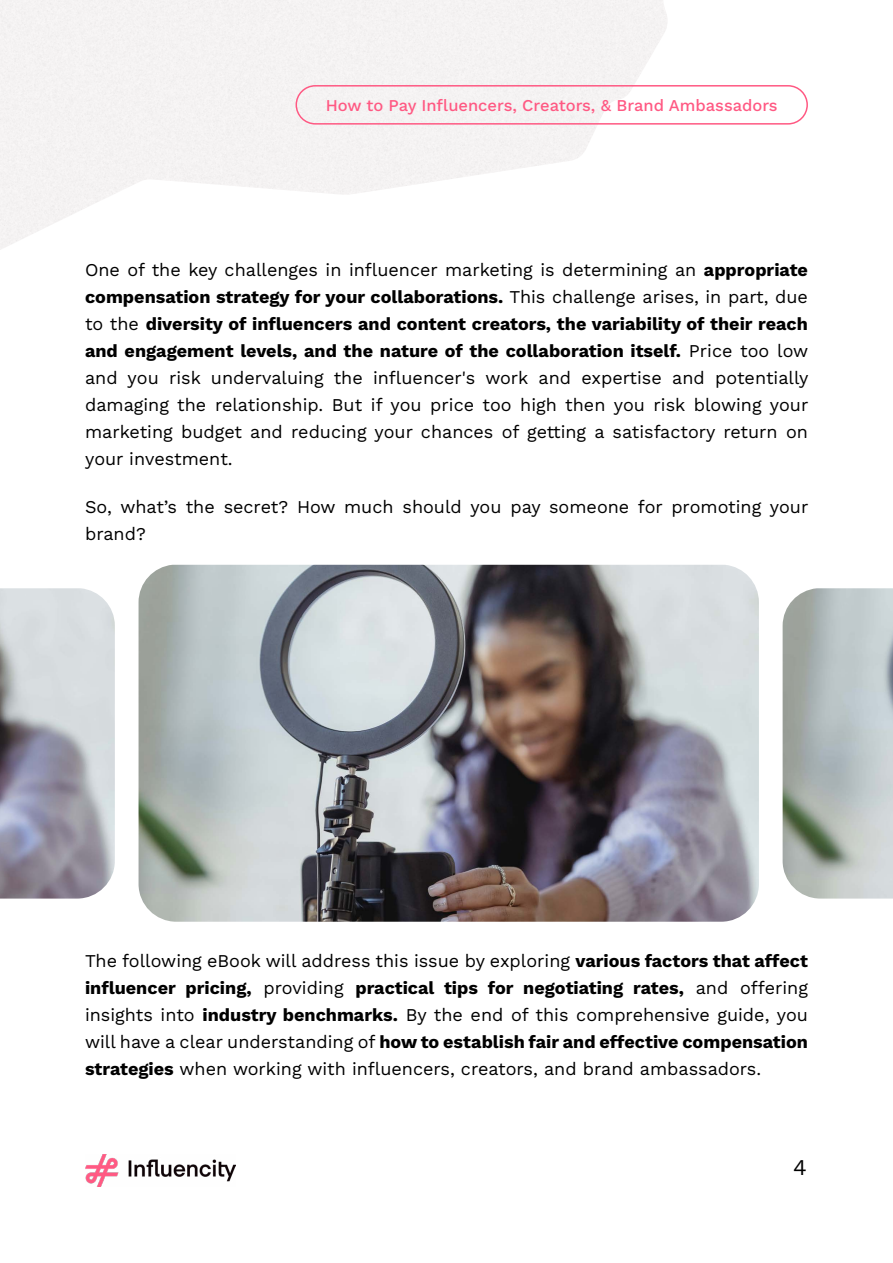
<style>
.page{position:relative;width:893px;height:1263px;background:#fff}
.page>*{position:absolute;margin:0;border:0;box-sizing:border-box;transform-origin:0 0}
.t1{font:22.5px "Work Sans";color:#000}
.t2{font:18px/27px "Work Sans";color:#000;text-align:justify}
.t3{font:500 16.5px "Work Sans";color:#ff5983}
.s1{font-weight:700}
</style>
<div class="page">
<div style="left:274px;top:0;width:120px;height:194px;background:#f4f2f2"></div>
<div style="left:296px;top:85px;width:512px;height:40px;border:2px solid #ff5983;border-radius:19px"></div>
<img style="left:85px;top:1154px;width:150px;height:33px">
<img style="left:783px;top:588px;width:110px;height:310px">
<img style="left:139px;top:565px;width:620px;height:357px">
<img style="left:0;top:588px;width:115px;height:310px">
<p class="t3" style="left:326px;top:93px;width:453px">How to Pay Influencers, Creators, &amp; Brand Ambassadors</p>
<p class="t2" style="left:85px;top:256px;width:725px">One of the key challenges in influencer marketing is determining an <span class="s1">appropriate compensation strategy for your collaborations.</span> This challenge arises, in part, due to the <span class="s1">diversity of influencers and content creators, the variability of their reach and engagement levels, and the nature of the collaboration itself.</span> Price too low and you risk undervaluing the influencer's work and expertise and potentially damaging the relationship. But if you price too high then you risk blowing your marketing budget and reducing your chances of getting a satisfactory return on your investment.</p>
<p class="t2" style="left:85px;top:493px;width:725px">So, what’s the secret? How much should you pay someone for promoting your brand?</p>
<p class="t2" style="left:85px;top:946px;width:724px">The following eBook will address this issue by exploring <span class="s1">various factors that affect influencer pricing,</span> providing <span class="s1">practical tips for negotiating rates,</span> and offering insights into <span class="s1">industry benchmarks.</span> By the end of this comprehensive guide, you will have a clear understanding of <span class="s1">how to establish fair and effective compensation strategies</span> when working with influencers, creators, and brand ambassadors.</p>
<p class="t1" style="left:793px;top:1150px;width:15px">4</p>
</div>
